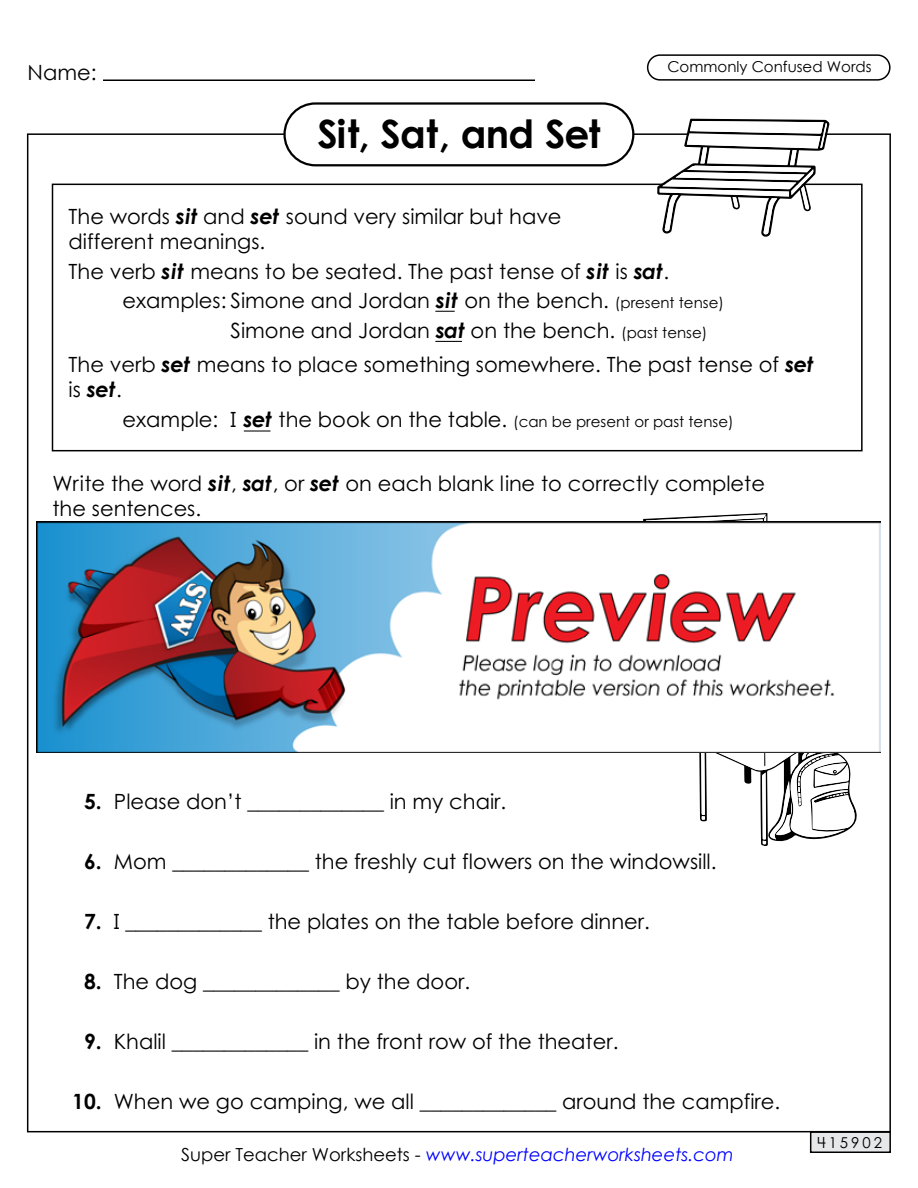
<style>
.page{position:relative;width:918px;height:1188px;background:#fff}
.page>*{position:absolute;margin:0;border:0;box-sizing:border-box;transform-origin:0 0}
.t1{font:700 39px "Century Gothic 2";letter-spacing:-.02em;color:#000}
.t2{font:21px/25.2px "Century STW4";color:#000}
.t3{font:21px "Century Gothic 2";color:#000}
.t4{font:italic 18px "Century Gothic 2";color:#00f}
.t5{font:15px "Century Gothic 2";color:#000}
.t6{font:15px "Century STW4";letter-spacing:.2em;color:#000}
.s1{font-weight:700;font-style:italic}
.s2{font-size:15px}
.s3{font-weight:700}
.s4{font-style:normal;color:#000}
</style>
<div class="page">
<div style="left:283px;top:102px;width:351px;height:64px;border:2px solid #000;border-radius:31px"></div>
<div style="left:647px;top:54px;width:244px;height:27px;border:2px solid #000;border-radius:12px"></div>
<hr style="left:103px;top:80px;width:432px;height:1px;background:#000">
<div style="left:811px;top:1132px;width:79px;height:20px;background:#e6e7e8"></div>
<div style="left:810px;top:1131px;width:81px;height:22px;border:2px solid #000"></div>
<div style="left:52px;top:184px;width:811px;height:267px;border:2px solid #000"></div>
<svg style="left:657px;top:119px;width:173px;height:118px"></svg>
<svg style="left:643px;top:513px;width:215px;height:333px"></svg>
<svg style="left:435px;top:311px;width:20px;height:1px"></svg>
<svg style="left:435px;top:341px;width:27px;height:1px"></svg>
<hr style="left:244px;top:430px;width:27px;height:2px;background:#000">
<img style="left:36px;top:522px;width:844px;height:230px">
<p class="t3" style="left:28px;top:58px;width:71px">Name:</p>
<h1 class="t1" style="left:317px;top:104px;width:285px">Sit, Sat, and Set</h1>
<p class="t5" style="left:667px;top:56px;width:206px">Commonly Confused Words</p>
<p class="t2" style="left:69px;top:203px;width:495px">The words <span class="s1">sit</span> and <span class="s1">set</span> sound very similar but have different meanings.</p>
<p class="t2" style="left:69px;top:258px;width:602px">The verb <span class="s1">sit</span> means to be seated. The past tense of <span class="s1">sit</span> is <span class="s1">sat</span>.</p>
<p class="t2" style="left:123px;top:288px;width:603px">examples: Simone and Jordan <span class="s1">sit</span> on the bench. <span class="s2">(present tense)</span></p>
<p class="t2" style="left:231px;top:317px;width:478px">Simone and Jordan <span class="s1">sat</span> on the bench. <span class="s2">(past tense)</span></p>
<p class="t2" style="left:69px;top:352px;width:746px">The verb <span class="s1">set</span> means to place something somewhere. The past tense of <span class="s1">set </span>is <span class="s1">set</span>.</p>
<p class="t2" style="left:123px;top:407px;width:613px">example: I <span class="s1">set</span> the book on the table. <span class="s2">(can be present or past tense)</span></p>
<p class="t2" style="left:53px;top:471px;width:714px">Write the word <span class="s1">sit</span>, <span class="s1">sat</span>, or <span class="s1">set</span> on each blank line to correctly complete the sentences.</p>
<p class="t2" style="left:84px;top:788px;width:424px"><span class="s3">5.</span> Please don’t _____________ in my chair.</p>
<p class="t2" style="left:84px;top:848px;width:634px"><span class="s3">6.</span> Mom _____________ the freshly cut flowers on the windowsill.</p>
<p class="t2" style="left:84px;top:908px;width:567px"><span class="s3">7.</span> I _____________ the plates on the table before dinner.</p>
<p class="t2" style="left:84px;top:968px;width:388px"><span class="s3">8.</span> The dog _____________ by the door.</p>
<p class="t2" style="left:84px;top:1028px;width:536px"><span class="s3">9.</span> Khalil _____________ in the front row of the theater.</p>
<p class="t2" style="left:72px;top:1088px;width:710px"><span class="s3">10.</span> When we go camping, we all _____________ around the campfire.</p>
<p class="t4" style="left:181px;top:1142px;width:554px"><span class="s4">Super Teacher Worksheets -</span> www.superteacherworksheets.com</p>
<p class="t6" style="left:817px;top:1132px;width:66px">415902</p>
</div>
